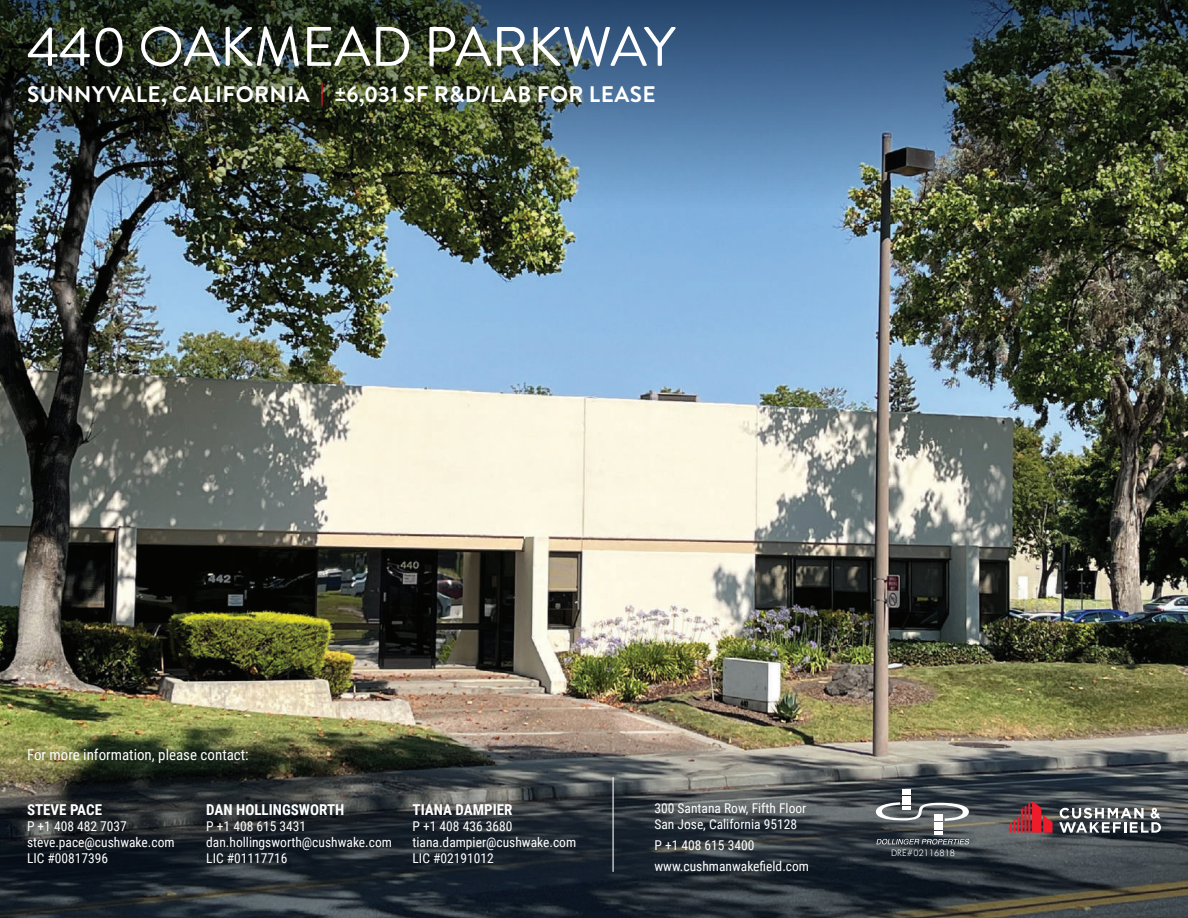
<style>
.page{position:relative;width:1188px;height:918px;background:#fff}
.page>*{position:absolute;margin:0;border:0;box-sizing:border-box;transform-origin:0 0}
.t1{font:55.5px "Brandon Grotesque";letter-spacing:-.005em;color:#fff}
.t2{font:700 22.5px "Brandon Grotesque";letter-spacing:.02em;color:#fff}
.t3{font:700 15px "Roboto Condensed";color:#fff}
.t4{font:15px "Roboto Condensed";color:#fff}
.t5{font:13.5px/16.2px "Roboto Condensed";color:#fff}
.t6{font:300 9px "Futura BT";color:#fff}
.s1{color:#eb1c2c}
</style>
<div class="page">
<img style="left:0;top:209px;width:1188px;height:520px">
<img style="left:0;top:729px;width:1188px;height:189px">
<img style="left:0;top:0;width:1188px;height:209px">
<hr style="left:612px;top:777px;width:2px;height:95px;background:#fff">
<svg style="left:1010px;top:801px;width:42px;height:32px"></svg>
<svg style="left:1059px;top:808px;width:102px;height:25px"></svg>
<svg style="left:876px;top:789px;width:93px;height:56px;background:#656a6d"></svg>
<h1 class="t1" style="left:27px;top:9px;width:650px">440 OAKMEAD PARKWAY</h1>
<h2 class="t2" style="left:27px;top:78px;width:630px">SUNNYVALE, CALIFORNIA <span class="s1">|</span> ±6,031 SF R&amp;D/LAB FOR LEASE</h2>
<p class="t4" style="left:27px;top:745px;width:223px">For more information, please contact:</p>
<p class="t3" style="left:27px;top:799px;width:77px">STEVE PACE</p>
<p class="t5" style="left:27px;top:817px;width:149px">P +1 408 482 7037 steve.pace@cushwake.com<br>LIC #00817396</p>
<p class="t3" style="left:206px;top:799px;width:140px">DAN HOLLINGSWORTH</p>
<p class="t5" style="left:206px;top:817px;width:187px">P +1 408 615 3431 dan.hollingsworth@cushwake.com<br>LIC #01117716</p>
<p class="t3" style="left:413px;top:799px;width:101px">TIANA DAMPIER</p>
<p class="t5" style="left:413px;top:817px;width:165px">P +1 408 436 3680 tiana.dampier@cushwake.com<br>LIC #02191012</p>
<p class="t5" style="left:654px;top:799px;width:153px">300 Santana Row, Fifth Floor<br>San Jose, California 95128</p>
<p class="t5" style="left:654px;top:834px;width:156px;line-height:21px">P +1 408 615 3400 www.cushmanwakefield.com</p>
<p class="t6" style="left:891px;top:847px;width:66px">DRE#02116818</p>
</div>
